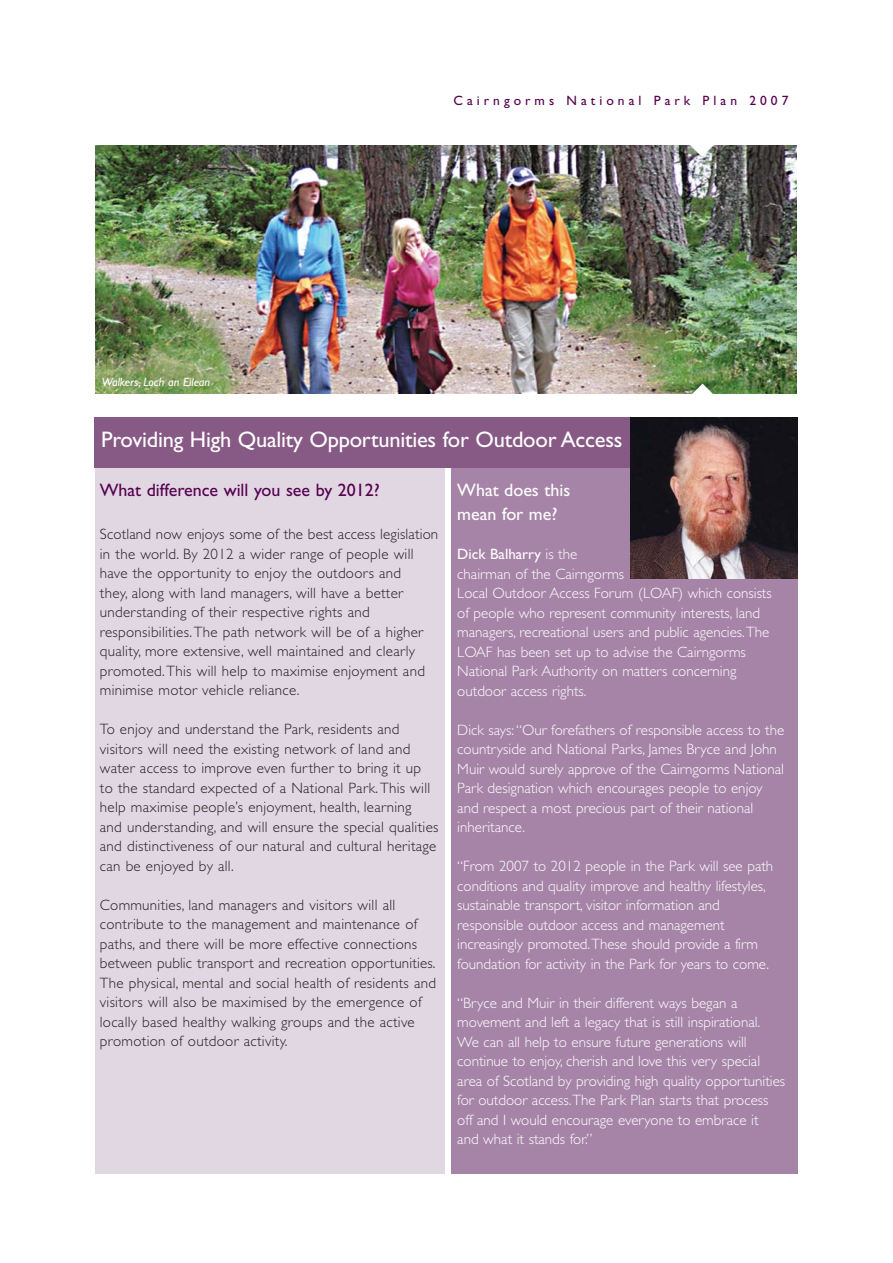
<style>
.page{position:relative;width:893px;height:1263px;background:#fff}
.page>*{position:absolute;margin:0;border:0;box-sizing:border-box;transform-origin:0 0}
.t1{font:22.5px "Gill Sans";letter-spacing:-.01em;color:#fff}
.t2{font:18px "Gill Sans";color:#56004e}
.t3{font:18px/24px "Gill Sans";color:#fff}
.t4{font:300 15px/19.5px "Gill Sans";color:#fff}
.t5{font:300 15px/19.5px "Gill Sans";letter-spacing:.02em;color:#231f20}
.t6{font:13.5px "Gill Sans";letter-spacing:.3em;color:#56004e}
.t7{font:italic 12px "Gill Sans";color:#fff}
.s1{font-weight:400}
</style>
<div class="page">
<div style="left:95px;top:443px;width:349px;height:731px;background:#e1d7e3"></div>
<div style="left:451px;top:443px;width:346px;height:731px;background:#a684a7"></div>
<div style="left:95px;top:417px;width:702px;height:51px;background:#875985"></div>
<img style="left:96px;top:146px;width:701px;height:248px">
<svg style="left:691px;top:384px;width:23px;height:10px"></svg>
<img style="left:631px;top:417px;width:166px;height:161px">
<svg style="left:690px;top:145px;width:24px;height:12px"></svg>
<p class="t7" style="left:102px;top:378px;width:110px">Walkers, Loch an Eilean</p>
<p class="t6" style="left:453px;top:96px;width:337px">Cairngorms National Park Plan 2007</p>
<h1 class="t1" style="left:101px;top:432px;width:523px">Providing High Quality Opportunities for Outdoor Access</h1>
<p class="t2" style="left:100px;top:483px;width:281px">What difference will you see by 2012?</p>
<p class="t5" style="left:100px;top:526px;width:340px">Scotland now enjoys some of the best access legislation in the world. By 2012 a wider range of people will have the opportunity to enjoy the outdoors and<br>they, along with land managers, will have a better understanding of their respective rights and responsibilities.The path network will be of a higher quality, more extensive, well maintained and clearly promoted.This will help to maximise enjoyment and minimise motor vehicle reliance.</p>
<p class="t5" style="left:100px;top:721px;width:340px">To enjoy and understand the Park, residents and visitors will need the existing network of land and water access to improve even further to bring it up<br>to the standard expected of a National Park.This will help maximise people’s enjoyment, health, learning<br>and understanding, and will ensure the special qualities and distinctiveness of our natural and cultural heritage can be enjoyed by all.</p>
<p class="t5" style="left:100px;top:896px;width:338px">Communities, land managers and visitors will all contribute to the management and maintenance of paths, and there will be more effective connections between public transport and recreation opportunities.<br>The physical, mental and social health of residents and visitors will also be maximised by the emergence of locally based healthy walking groups and the active promotion of outdoor activity.</p>
<p class="t3" style="left:457px;top:480px;width:114px">What does this mean for me?</p>
<p class="t4" style="left:457px;top:546px;width:316px"><span class="s1">Dick Balharry</span> is the<br>chairman of the Cairngorms<br>Local Outdoor Access Forum (LOAF) which consists of people who represent community interests, land managers, recreational users and public agencies.The LOAF has been set up to advise the Cairngorms National Park Authority on matters concerning outdoor access rights.</p>
<p class="t4" style="left:457px;top:721px;width:328px">Dick says:“Our forefathers of responsible access to the countryside and National Parks, James Bryce and John Muir would surely approve of the Cairngorms National Park designation which encourages people to enjoy and respect a most precious part of their national inheritance.</p>
<p class="t4" style="left:457px;top:858px;width:317px">“From 2007 to 2012 people in the Park will see path conditions and quality improve and healthy lifestyles, sustainable transport, visitor information and responsible outdoor access and management increasingly promoted.These should provide a firm foundation for activity in the Park for years to come.</p>
<p class="t4" style="left:457px;top:994px;width:329px">“Bryce and Muir in their different ways began a movement and left a legacy that is still inspirational.<br>We can all help to ensure future generations will continue to enjoy, cherish and love this very special area of Scotland by providing high quality opportunities for outdoor access.The Park Plan starts that process off and I would encourage everyone to embrace it<br>and what it stands for.”</p>
</div>
